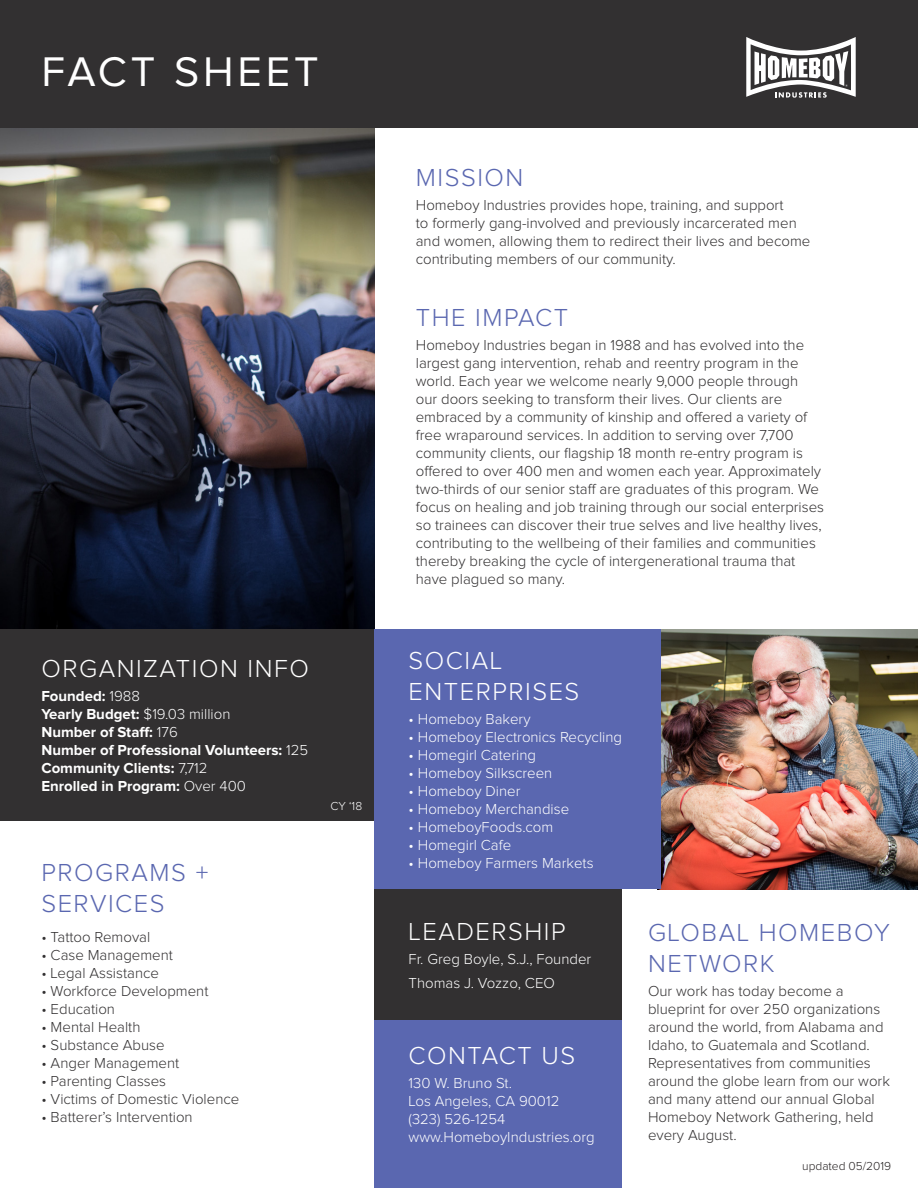
<style>
.page{position:relative;width:918px;height:1188px;background:#fff}
.page>*{position:absolute;margin:0;border:0;box-sizing:border-box;transform-origin:0 0}
.t1{font:42.9px "Proxima Nova";letter-spacing:.09em;color:#fff}
.t2{font:300 25.5px/30.6px "Proxima Nova";letter-spacing:.06em;color:#5a67b0}
.t3{font:300 25.5px "Proxima Nova";letter-spacing:.06em;color:#fff}
.t4{font:300 15px/18px "Proxima Nova";color:#323031}
.t5{font:300 15px "Proxima Nova";color:#fff}
.t6{font:700 15px "Proxima Nova";color:#fff}
.t7{font:300 12px "Proxima Nova";color:#231f20}
.t8{font:300 12px "Proxima Nova";color:#fff}
.s1{font-weight:300}
</style>
<div class="page">
<img style="left:661px;top:630px;width:257px;height:259px">
<div style="left:374px;top:889px;width:248px;height:132px;background:#323031"></div>
<img style="left:0;top:128px;width:374px;height:502px">
<div style="left:0;top:0;width:918px;height:128px;background:#323031"></div>
<div style="left:0;top:630px;width:374px;height:191px;background:#323031"></div>
<div style="left:374px;top:630px;width:287px;height:259px;background:#5a67b0"></div>
<svg style="left:746px;top:37px;width:110px;height:61px"></svg>
<div style="left:374px;top:1021px;width:248px;height:167px;background:#5a67b0"></div>
<p class="t1" style="left:41px;top:47px;width:279px">FACT SHEET</p>
<p class="t3" style="left:41px;top:657px;width:269px">ORGANIZATION INFO</p>
<p class="t6" style="left:41px;top:687px;width:100px">Founded: <span class="s1">1988</span></p>
<p class="t6" style="left:41px;top:705px;width:191px">Yearly Budget: <span class="s1">$19.03 million</span></p>
<p class="t6" style="left:41px;top:723px;width:138px">Number of Staff: <span class="s1">176</span></p>
<p class="t6" style="left:41px;top:741px;width:268px">Number of Professional Volunteers: <span class="s1">125</span></p>
<p class="t6" style="left:41px;top:759px;width:168px">Community Clients: <span class="s1">7,712</span></p>
<p class="t6" style="left:41px;top:777px;width:206px">Enrolled in Program: <span class="s1">Over 400</span></p>
<p class="t2" style="left:41px;top:859px;width:168px">PROGRAMS +</p>
<p class="t2" style="left:41px;top:889px;width:125px">SERVICES</p>
<p class="t4" style="left:41px;top:929px;width:110px">• Tattoo Removal</p>
<p class="t4" style="left:41px;top:947px;width:133px">• Case Management</p>
<p class="t4" style="left:41px;top:965px;width:119px">• Legal Assistance</p>
<p class="t4" style="left:41px;top:983px;width:169px">• Workforce Development</p>
<p class="t4" style="left:41px;top:1001px;width:75px">• Education</p>
<p class="t4" style="left:41px;top:1019px;width:101px">• Mental Health</p>
<p class="t4" style="left:41px;top:1037px;width:125px">• Substance Abuse</p>
<p class="t4" style="left:41px;top:1055px;width:139px">• Anger Management</p>
<p class="t4" style="left:41px;top:1073px;width:126px">• Parenting Classes</p>
<p class="t4" style="left:41px;top:1091px;width:199px">• Victims of Domestic Violence</p>
<p class="t4" style="left:41px;top:1109px;width:153px">• Batterer’s Intervention</p>
<p class="t8" style="left:331px;top:801px;width:33px">CY ‘18</p>
<p class="t2" style="left:416px;top:163px;width:109px">MISSION</p>
<p class="t4" style="left:416px;top:196px;width:396px">Homeboy Industries provides hope, training, and support<br>to formerly gang-involved and previously incarcerated men and women, allowing them to redirect their lives and become contributing members of our community.</p>
<p class="t2" style="left:416px;top:303px;width:154px">THE IMPACT</p>
<p class="t4" style="left:416px;top:336px;width:410px">Homeboy Industries began in 1988 and has evolved into the largest gang intervention, rehab and reentry program in the world. Each year we welcome nearly 9,000 people through<br>our doors seeking to transform their lives. Our clients are embraced by a community of kinship and offered a variety of free wraparound services. In addition to serving over 7,700 community clients, our flagship 18 month re-entry program is offered to over 400 men and women each year. Approximately two-thirds of our senior staff are graduates of this program. We focus on healing and job training through our social enterprises so trainees can discover their true selves and live healthy lives, contributing to the wellbeing of their families and communities thereby breaking the cycle of intergenerational trauma that have plagued so many.</p>
<p class="t3" style="left:409px;top:649px;width:95px">SOCIAL</p>
<p class="t3" style="left:409px;top:680px;width:172px">ENTERPRISES</p>
<p class="t5" style="left:409px;top:712px;width:123px">• Homeboy Bakery</p>
<p class="t5" style="left:409px;top:730px;width:215px">• Homeboy Electronics Recycling</p>
<p class="t5" style="left:409px;top:748px;width:129px">• Homegirl Catering</p>
<p class="t5" style="left:409px;top:766px;width:145px">• Homeboy Silkscreen</p>
<p class="t5" style="left:409px;top:784px;width:113px">• Homeboy Diner</p>
<p class="t5" style="left:409px;top:802px;width:162px">• Homeboy Merchandise</p>
<p class="t5" style="left:409px;top:820px;width:146px">• HomeboyFoods.com</p>
<p class="t5" style="left:409px;top:838px;width:104px">• Homegirl Cafe</p>
<p class="t5" style="left:409px;top:856px;width:186px">• Homeboy Farmers Markets</p>
<p class="t3" style="left:409px;top:920px;width:159px">LEADERSHIP</p>
<p class="t5" style="left:409px;top:953px;width:184px">Fr. Greg Boyle, S.J., Founder</p>
<p class="t5" style="left:409px;top:977px;width:148px">Thomas J. Vozzo, CEO</p>
<p class="t3" style="left:409px;top:1044px;width:168px">CONTACT US</p>
<p class="t5" style="left:409px;top:1076px;width:105px">130 W. Bruno St.</p>
<p class="t5" style="left:409px;top:1094px;width:152px">Los Angeles, CA 90012</p>
<p class="t5" style="left:409px;top:1112px;width:98px">(323) 526-1254</p>
<p class="t5" style="left:409px;top:1130px;width:188px">www.HomeboyIndustries.org</p>
<p class="t2" style="left:648px;top:918px;width:243px">GLOBAL HOMEBOY<br>NETWORK</p>
<p class="t4" style="left:648px;top:982px;width:243px">Our work has today become a blueprint for over 250 organizations around the world, from Alabama and<br>Idaho, to Guatemala and Scotland.<br>Representatives from communities around the globe learn from our work and many attend our annual Global<br>Homeboy Network Gathering, held every August.</p>
<p class="t7" style="left:802px;top:1161px;width:91px">updated 05/2019</p>
</div>
